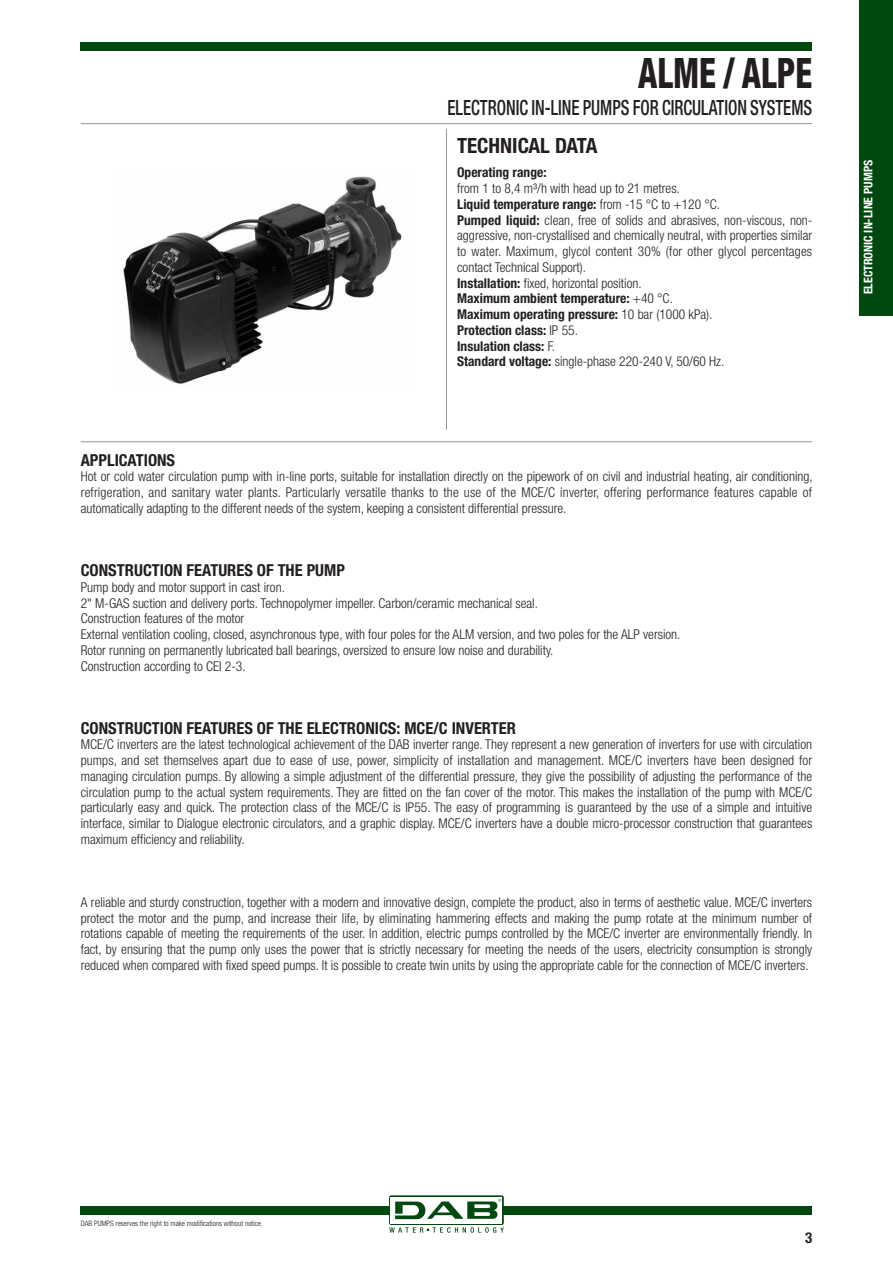
<style>
.page{position:relative;width:893px;height:1263px;background:#fff}
.page>*{position:absolute;margin:0;border:0;box-sizing:border-box;transform-origin:0 0}
.t1{font:800 condensed 42px "Helvetica Neue LT";color:#231f20;scale:.8 1}
.t2{font:500 condensed 21px "Helvetica Neue LT";color:#231f20;scale:.8 1}
.t3{font:700 condensed 21px "Helvetica Neue LT";color:#231f20}
.t4{font:700 condensed 16.5px "Helvetica Neue LT";color:#231f20}
.t5{font:700 condensed 15px "Helvetica Neue LT";color:#231f20}
.t6{font:300 condensed 13.5px/15.8px "Helvetica Neue LT";color:#231f20;text-align:justify}
.t7{font:700 condensed 13.5px "Helvetica Neue LT";color:#231f20}
.t8{font:700 condensed 12px "Helvetica Neue LT";color:#fff}
.t9{font:300 condensed 7.5px "Helvetica Neue LT";color:#231f20}
.s1{font-weight:700}
</style>
<div class="page">
<div style="left:81px;top:43px;width:731px;height:8px;background:#004710"></div>
<div style="left:81px;top:1206px;width:731px;height:9px;background:#004710"></div>
<div style="left:389px;top:1195px;width:115px;height:30px;background:linear-gradient(to right,#fff,#fff);border-radius:2px"></div>
<div style="left:391px;top:1197px;width:111px;height:26px;background:#fff"></div>
<svg style="left:389px;top:1227px;width:115px;height:6px"></svg>
<svg style="left:395px;top:1199px;width:106px;height:20px"></svg>
<div style="left:859px;top:0;width:34px;height:316px;background:#004710"></div>
<hr style="left:81px;top:441px;width:731px;height:1px;background:#939598">
<hr style="left:446px;top:129px;width:1px;height:301px;background:#939598">
<img style="left:123px;top:176px;width:279px;height:208px">
<hr style="left:81px;top:123px;width:731px;height:1px;background:#939598">
<h1 class="t1" style="left:638px;top:48px;width:219px">ALME / ALPE</h1>
<h2 class="t2" style="left:448px;top:95px;width:457px">ELECTRONIC IN-LINE PUMPS FOR CIRCULATION SYSTEMS</h2>
<h2 class="t3" style="left:457px;top:132px;width:142px">TECHNICAL DATA</h2>
<p class="t7" style="left:457px;top:164px;width:91px">Operating range:</p>
<p class="t6" style="left:457px;top:180px;width:357px;text-align:left">from 1 to 8,4 m³/h with head up to 21 metres.<br><span class="s1">Liquid temperature range:</span> from -15 °C to +120 °C.<br><span class="s1">Pumped liquid:</span> clean, free of solids and abrasives, non-viscous, non&shy;aggressive, non-crystallised and chemically neutral, with properties similar to water. Maximum, glycol content 30% (for other glycol percentages contact Technical Support).<br><span class="s1">Installation:</span> fixed, horizontal position.<br><span class="s1">Maximum ambient temperature:</span> +40 °C.<br><span class="s1">Maximum operating pressure:</span> 10 bar (1000 kPa).<br><span class="s1">Protection class:</span> IP 55.<br><span class="s1">Insulation class:</span> F.<br><span class="s1">Standard voltage:</span> single-phase 220-240 V, 50/60 Hz.</p>
<p class="t4" style="left:81px;top:450px;width:96px">APPLICATIONS</p>
<p class="t6" style="left:81px;top:469px;width:733px">Hot or cold water circulation pump with in-line ports, suitable for installation directly on the pipework of on civil and industrial heating, air conditioning, refrigeration, and sanitary water plants. Particularly versatile thanks to the use of the MCE/C inverter, offering performance features capable of automatically adapting to the different needs of the system, keeping a consistent differential pressure.</p>
<p class="t4" style="left:81px;top:560px;width:266px">CONSTRUCTION FEATURES OF THE PUMP</p>
<p class="t6" style="left:81px;top:579px;width:601px;text-align:left">Pump body and motor support in cast iron.<br>2" M-GAS suction and delivery ports. Technopolymer impeller. Carbon/ceramic mechanical seal.<br>Construction features of the motor<br>External ventilation cooling, closed, asynchronous type, with four poles for the ALM version, and two poles for the ALP version.<br>Rotor running on permanently lubricated ball bearings, oversized to ensure low noise and durability.<br>Construction according to CEI 2-3.</p>
<p class="t4" style="left:81px;top:718px;width:437px">CONSTRUCTION FEATURES OF THE ELECTRONICS: MCE/C INVERTER</p>
<p class="t6" style="left:81px;top:737px;width:733px">MCE/C inverters are the latest technological achievement of the DAB inverter range. They represent a new generation of inverters for use with circulation pumps, and set themselves apart due to ease of use, power, simplicity of installation and management. MCE/C inverters have been designed for managing circulation pumps. By allowing a simple adjustment of the differential pressure, they give the possibility of adjusting the performance of the circulation pump to the actual system requirements. They are fitted on the fan cover of the motor. This makes the installation of the pump with MCE/C particularly easy and quick. The protection class of the MCE/C is IP55. The easy of programming is guaranteed by the use of a simple and intuitive interface, similar to Dialogue electronic circulators, and a graphic display. MCE/C inverters have a double micro-processor construction that guarantees maximum efficiency and reliability.</p>
<p class="t6" style="left:81px;top:894px;width:733px">A reliable and sturdy construction, together with a modern and innovative design, complete the product, also in terms of aesthetic value. MCE/C inverters protect the motor and the pump, and increase their life, by eliminating hammering effects and making the pump rotate at the minimum number of rotations capable of meeting the requirements of the user. In addition, electric pumps controlled by the MCE/C inverter are environmentally friendly. In fact, by ensuring that the pump only uses the power that is strictly necessary for meeting the needs of the users, electricity consumption is strongly reduced when compared with fixed speed pumps. It is possible to create twin units by using the appropriate cable for the connection of MCE/C inverters.</p>
<p class="t8" style="left:861px;top:294px;width:136px;rotate:-90deg">ELECTRONIC IN-LINE PUMPS</p>
<p class="t9" style="left:81px;top:1219px;width:183px">DAB PUMPS reserves the right to make modifications without notice.</p>
<p class="t5" style="left:805px;top:1228px;width:9px">3</p>
</div>
